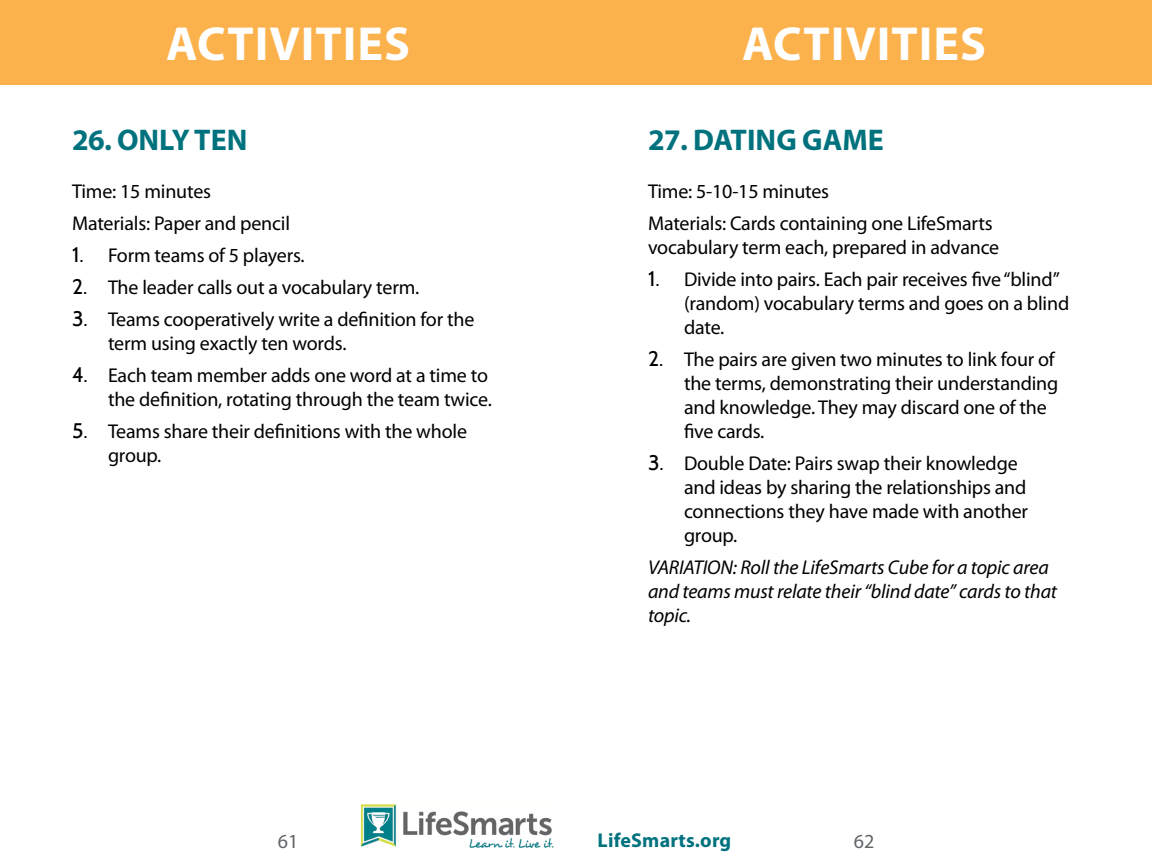
<style>
.page{position:relative;width:1152px;height:864px;background:#fff}
.page>*{position:absolute;margin:0;border:0;box-sizing:border-box;transform-origin:0 0}
.t1{font:700 48px "Myriad Pro";letter-spacing:.02em;color:#fff}
.t2{font:700 30px "Myriad Pro";letter-spacing:-.01em;color:#00727e}
.t3{font:20px/24px "Myriad Pro";letter-spacing:-.01em;color:#000}
.t4{font:italic 20px/24px "Myriad Pro";letter-spacing:-.01em;color:#000}
.t5{font:700 20px "Myriad Pro";letter-spacing:.01em;color:#00727e}
.t6{font:20px "Myriad Pro";color:#606567}
.s1{font-family:"Cabin";font-size:21px}
</style>
<div class="page">
<img style="left:360px;top:804px;width:193px;height:44px">
<div style="left:0;top:0;width:1152px;height:85px;background:#fcb24c"></div>
<h1 class="t1" style="left:166px;top:12px;width:240px">ACTIVITIES</h1>
<h1 class="t1" style="left:742px;top:12px;width:240px">ACTIVITIES</h1>
<h2 class="t2" style="left:72px;top:120px;width:157px">26. ON LY TEN</h2>
<p class="t3" style="left:72px;top:175px;width:220px;line-height:32px">Time: 15 minutes<br>Materials: Paper and pencil</p>
<p class="t3" style="left:72px;top:243px;width:234px"><span class="s1">1.</span> Form teams of 5 players.</p>
<p class="t3" style="left:72px;top:275px;width:349px"><span class="s1">2.</span> The leader calls out a vocabulary term.</p>
<p class="t3" style="left:108px;top:307px;width:368px;text-indent:-36px"><span class="s1">3.</span> Teams cooperatively write a definition for the term using exactly ten words.</p>
<p class="t3" style="left:72px;top:363px;width:421px;text-align:right"><span class="s1">4.</span> Each team member adds one word at a time to the definition, rotating through the team twice.</p>
<p class="t3" style="left:108px;top:419px;width:361px;text-indent:-36px"><span class="s1">5.</span> Teams share their definitions with the whole group.</p>
<h2 class="t2" style="left:648px;top:120px;width:116px">27. DATING</h2>
<h2 class="t2" style="left:802px;top:120px;width:80px">GAME</h2>
<p class="t3" style="left:648px;top:175px;width:346px;line-height:32px">Time: 5-10-15 minutes<br>Materials: Cards containing one LifeSmarts</p>
<p class="t3" style="left:648px;top:235px;width:353px">vocabulary term each, prepared in advance</p>
<p class="t3" style="left:684px;top:267px;width:387px;text-indent:-36px"><span class="s1">1.</span> Divide into pairs. Each pair receives five “blind” (random) vocabulary terms and goes on a blind date.</p>
<p class="t3" style="left:684px;top:347px;width:376px;text-indent:-36px"><span class="s1">2.</span> The pairs are given two minutes to link four of the terms, demonstrating their understanding and knowledge. They may discard one of the five cards.</p>
<p class="t3" style="left:684px;top:451px;width:346px;text-indent:-36px"><span class="s1">3.</span> Double Date: Pairs swap their knowledge and ideas by sharing the relationships and connections they have made with another group.</p>
<p class="t4" style="left:648px;top:555px;width:411px">VARIATION: Roll the LifeSmarts Cube for a topic area and teams must relate their “blind date” cards to that topic.</p>
<p class="t6" style="left:278px;top:829px;width:22px">61</p>
<p class="t5" style="left:598px;top:828px;width:135px">LIFESMARTS.ORG</p>
<p class="t6" style="left:854px;top:829px;width:22px">62</p>
</div>
